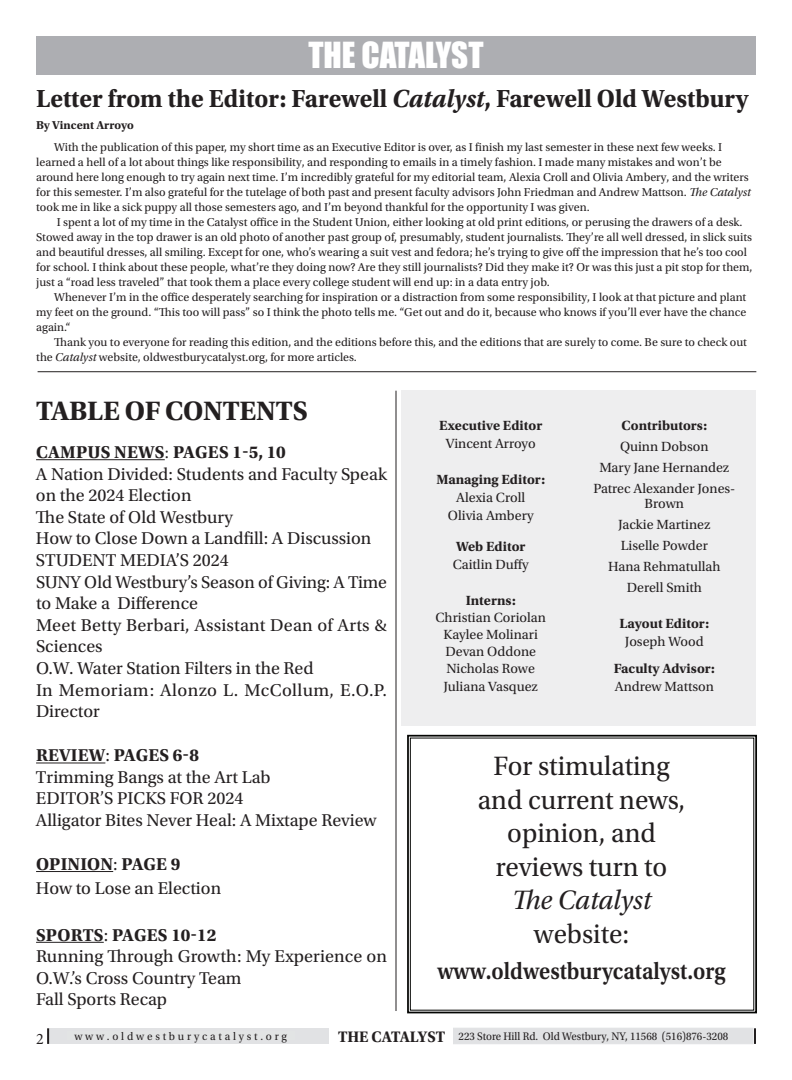
<style>
.page{position:relative;width:792px;height:1080px;background:#fff}
.page>*{position:absolute;margin:0;border:0;box-sizing:border-box;transform-origin:0 0}
.t1{font:33px "Impact";color:#fff}
.t2{font:28px/33.6px "Utopia Std";color:#231f20;text-align:center}
.t3{font:700 28px "Utopia Std";letter-spacing:-.01em;color:#231f20}
.t4{font:italic 28px "Utopia Std";letter-spacing:-.005em;color:#231f20}
.t5{font:700 26px "Utopia Std";color:#231f20;scale:.96 1}
.t6{font:600 24.6px "Utopia Std";color:#231f20;scale:.9 1}
.t7{font:18px/21.6px "Utopia Std";color:#231f20}
.t8{font:16px "Minion Pro";color:#231f20}
.t9{font:14px/21px "Utopia Std";color:#231f20;text-align:center}
.t10{font:700 14px "Utopia Std";color:#231f20}
.t11{font:12px/15px "Utopia Std";color:#231f20}
.t12{font:700 12px "Utopia Std";color:#231f20}
.t13{font:11.5px "Utopia Std";color:#231f20;scale:.95 1}
.t14{font:11.5px "Utopia Std";letter-spacing:.25em;color:#231f20}
.s1{font-style:italic}
.s2{font-weight:700}
.s3{font-family:"Minion Pro"}
.s4{font-weight:700;font-size:16px}
</style>
<div class="page">
<div style="left:401px;top:391px;width:355px;height:335px;background:#eeeeef"></div>
<svg style="left:407px;top:734px;width:350px;height:280px"></svg>
<div style="left:36px;top:36px;width:720px;height:38px;background:#adaeb2"></div>
<div style="left:49px;top:1028px;width:279px;height:16px;background:#e1e2e4"></div>
<div style="left:453px;top:1028px;width:300px;height:16px;background:#e1e2e4"></div>
<svg style="left:47px;top:1028px;width:2px;height:16px"></svg>
<svg style="left:754px;top:1028px;width:2px;height:16px"></svg>
<hr style="left:396px;top:391px;width:1px;height:620px;background:#231f20">
<hr style="left:36px;top:459px;width:129px;height:1px;background:#231f20">
<hr style="left:36px;top:871px;width:77px;height:1px;background:#231f20">
<hr style="left:36px;top:763px;width:69px;height:1px;background:#231f20">
<hr style="left:36px;top:942px;width:68px;height:1px;background:#231f20">
<hr style="left:38px;top:371px;width:718px;height:1px;background:#231f20">
<h1 class="t1" style="left:308px;top:30px;width:177px">THE CATALYST</h1>
<h3 class="t5" style="left:36px;top:83px;width:744px">Letter from the Editor: Farewell <span class="s1">Catalyst</span>, Farewell Old Westbury</h3>
<p class="t12" style="left:36px;top:118px;width:99px">By Vincent Arroyo</p>
<p class="t11" style="left:36px;top:140px;width:716px;text-indent:18px">With the publication of this paper, my short time as an Executive Editor is over, as I finish my last semester in these next few weeks. I learned a hell of a lot about things like responsibility, and responding to emails in a timely fashion. I made many mistakes and won’t be around here long enough to try again next time. I’m incredibly grateful for my editorial team, Alexia Croll and Olivia Ambery, and the writers for this semester. I’m also grateful for the tutelage of both past and present faculty advisors John Friedman and Andrew Mattson. <span class="s1">The Catalyst </span>took me in like a sick puppy all those semesters ago, and I’m beyond thankful for the opportunity I was given.</p>
<p class="t11" style="left:36px;top:215px;width:718px;text-indent:20px">I spent a lot of my time in the Catalyst office in the Student Union, either looking at old print editions, or perusing the drawers of a desk.<br>Stowed away in the top drawer is an old photo of another past group of, presumably, student journalists. They’re all well dressed, in slick suits and beautiful dresses, all smiling. Except for one, who’s wearing a suit vest and fedora; he’s trying to give off the impression that he’s too cool for school. I think about these people, what’re they doing now? Are they still journalists? Did they make it? Or was this just a pit stop for them, just a “road less traveled” that took them a place every college student will end up: in a data entry job.</p>
<p class="t11" style="left:36px;top:290px;width:712px;text-align:justify;text-indent:18px">Whenever I’m in the office desperately searching for inspiration or a distraction from some responsibility, I look at that picture and plant my feet on the ground. “This too will pass” so I think the photo tells me. “Get out and do it, because who knows if you’ll ever have the chance again.“</p>
<p class="t11" style="left:36px;top:335px;width:712px;text-indent:18px">Thank you to everyone for reading this edition, and the editions before this, and the editions that are surely to come. Be sure to check out the <span class="s1">Catalyst</span> website, oldwestburycatalyst.org, for more articles.</p>
<h2 class="t3" style="left:36px;top:395px;width:273px">TABLE OF CONTENTS</h2>
<p class="t7" style="left:36px;top:442px;width:353px"><span class="s2">CAMPUS NEWS</span><span class="s3">:</span> <span class="s2">PAGES 1-5, 10<br></span>A Nation Divided: Students and Faculty Speak on the 2024 Election<br>The State of Old Westbury<br>How to Close Down a Landfill: A Discussion<br>STUDENT MEDIA’S 2024<br>SUNY Old Westbury’s Season of Giving: A Time to Make a Difference<br>Meet Betty Berbari, Assistant Dean of Arts &amp;<br>Sciences<br>O.W. Water Station Filters in the Red<br>In Memoriam: Alonzo L. McCollum, E.O.P.<br>Director</p>
<h3 class="t7" style="left:36px;top:745px;width:342px"><span class="s2">REVIEW</span>: <span class="s2">PAGES 6-8<br></span>Trimming Bangs at the Art Lab<br>EDITOR’S PICKS FOR 2024<br>Alligator Bites Never Heal: A Mixtape Review</h3>
<h3 class="t7" style="left:36px;top:852px;width:187px;line-height:23.9px"><span class="s2">OPINION</span>: <span class="s2">PAGE 9<br></span>How to Lose an Election</h3>
<h3 class="t7" style="left:36px;top:924px;width:353px"><span class="s2">SPORTS</span>: <span class="s2">PAGES 10-12<br></span>Running Through Growth: My Experience on<br>O.W.’s Cross Country Team<br>Fall Sports Recap</h3>
<p class="t10" style="left:439px;top:417px;width:105px">Executive Editor</p>
<p class="t9" style="left:446px;top:433px;width:92px">Vincent Arroyo</p>
<p class="t10" style="left:436px;top:471px;width:110px">Managing Editor:</p>
<p class="t9" style="left:448px;top:488px;width:88px;line-height:18px">Alexia Croll<br>Olivia Ambery</p>
<p class="t10" style="left:456px;top:539px;width:71px">Web Editor</p>
<p class="t9" style="left:453px;top:554px;width:77px">Caitlin Duffy</p>
<p class="t10" style="left:466px;top:593px;width:51px">Interns:</p>
<p class="t9" style="left:435px;top:609px;width:112px;line-height:17.2px">Christian Coriolan<br>Kaylee Molinari<br>Devan Oddone<br>Nicholas Rowe<br>Juliana Vasquez</p>
<p class="t10" style="left:622px;top:417px;width:87px">Contributors:</p>
<p class="t9" style="left:593px;top:436px;width:144px">Quinn Dobson<br>Mary Jane Hernandez<br>Patrec Alexander Jones-</p>
<p class="t9" style="left:608px;top:493px;width:114px">Brown<br>Jackie Martinez<br>Liselle Powder<br>Hana Rehmatullah<br>Derell Smith</p>
<p class="t10" style="left:620px;top:615px;width:91px">Layout Editor:</p>
<p class="t9" style="left:625px;top:631px;width:80px">Joseph Wood</p>
<p class="t10" style="left:614px;top:660px;width:103px">Faculty Advisor:</p>
<p class="t9" style="left:615px;top:676px;width:101px">Andrew Mattson</p>
<h2 class="t2" style="left:478px;top:750px;width:209px">For stimulating and current news, opinion, and reviews turn to</h2>
<h2 class="t4" style="left:512px;top:885px;width:141px">The Catalyst</h2>
<h2 class="t2" style="left:534px;top:918px;width:97px">website:</h2>
<h3 class="t6" style="left:438px;top:957px;width:322px">www.oldwestburycatalyst.org</h3>
<h3 class="t8" style="left:36px;top:1028px;width:9px">2</h3>
<p class="t14" style="left:74px;top:1030px;width:214px">www.oldwestburycatalyst.org</p>
<p class="t13" style="left:338px;top:1030px;width:412px"><span class="s4">THE CATALYST</span> 223 Store Hill Rd. Old Westbury, NY, 11568 (516)876-3208</p>
</div>
